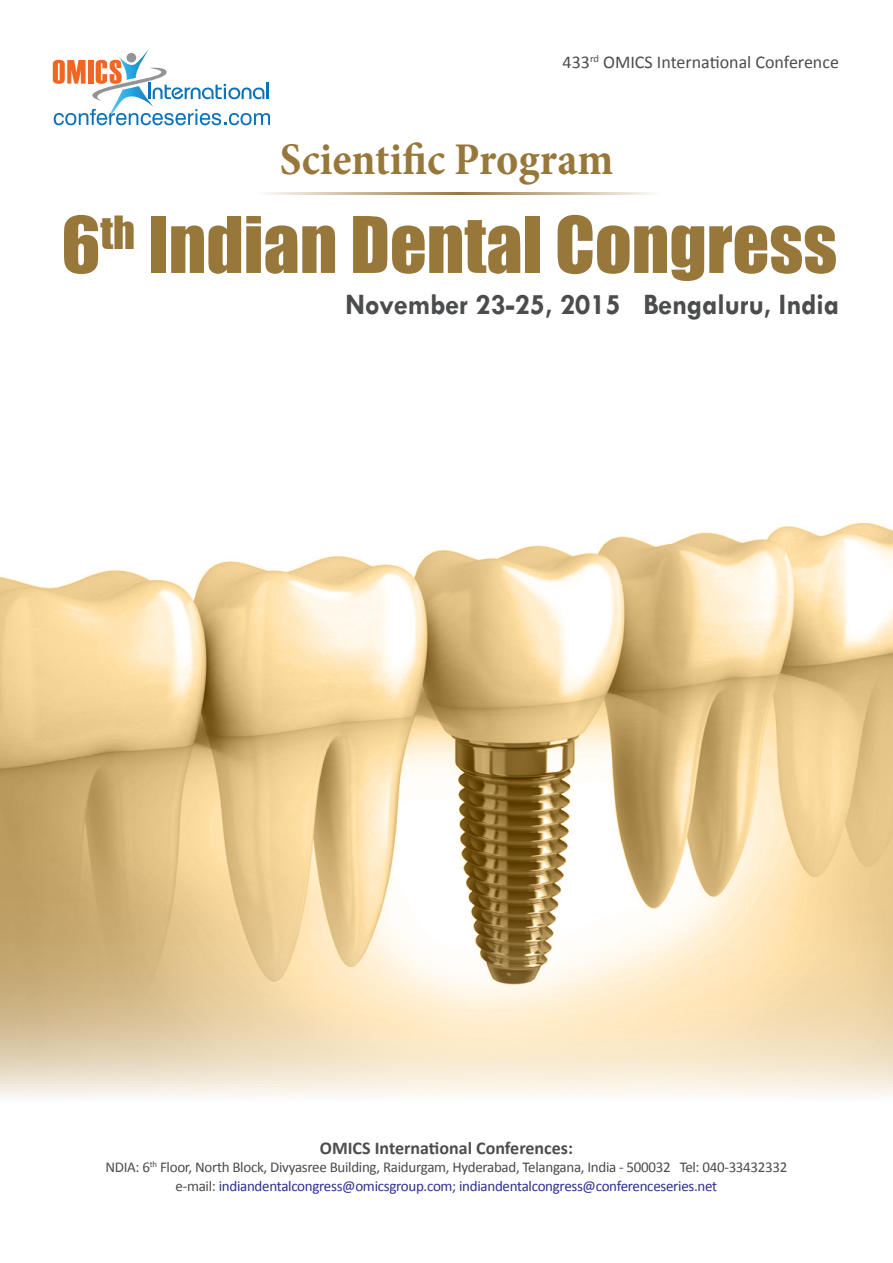
<style>
.page{position:relative;width:893px;height:1263px;background:#fff}
.page>*{position:absolute;margin:0;border:0;box-sizing:border-box;transform-origin:0 0}
.t1{font:72px "Impact";color:#98773b}
.t2{font:700 condensed 45.9px "Minion Pro";color:#98773b}
.t3{font:700 30px "Tw Cen";color:#4b4c4d;scale:.95 1}
.t4{font:18px "Calibri";color:#4b4c4d}
.t5{font:700 18px "Calibri";color:#4b4c4d}
.t6{font:15px "Calibri";letter-spacing:-.02em;color:#4b4c4d}
.t7{font:15px "Calibri";letter-spacing:-.02em;color:#2e3092}
.s1{color:#4b4c4d}
</style>
<div class="page">
<img style="left:0;top:523px;width:893px;height:576px">
<svg style="left:53px;top:49px;width:217px;height:76px"></svg>
<hr style="left:256px;top:192px;width:406px;height:3px;background:#98773b">
<p class="t4" style="left:563px;top:50px;width:278px">433<sup>rd</sup> OMICS International Conference</p>
<p class="t2" style="left:280px;top:128px;width:335px">Scientific Program</p>
<p class="t1" style="left:61px;top:189px;width:777px">6<sup>th</sup> Indian Dental Congress</p>
<p class="t3" style="left:345px;top:287px;width:521px">November 23-25, 2015 Bengaluru, India</p>
<p class="t5" style="left:320px;top:1136px;width:255px">OMICS International Conferences:</p>
<p class="t6" style="left:105px;top:1158px;width:683px">NDIA: 6<sup>th</sup> Floor, North Block, Divyasree Building, Raidurgam, Hyderabad, Telangana, India - 500032 Tel: 040-33432332</p>
<p class="t7" style="left:176px;top:1176px;width:543px"><span class="s1">e-mail:</span> indiandentalcongress@omicsgroup.com; indiandentalcongress@conferenceseries.net</p>
</div>
